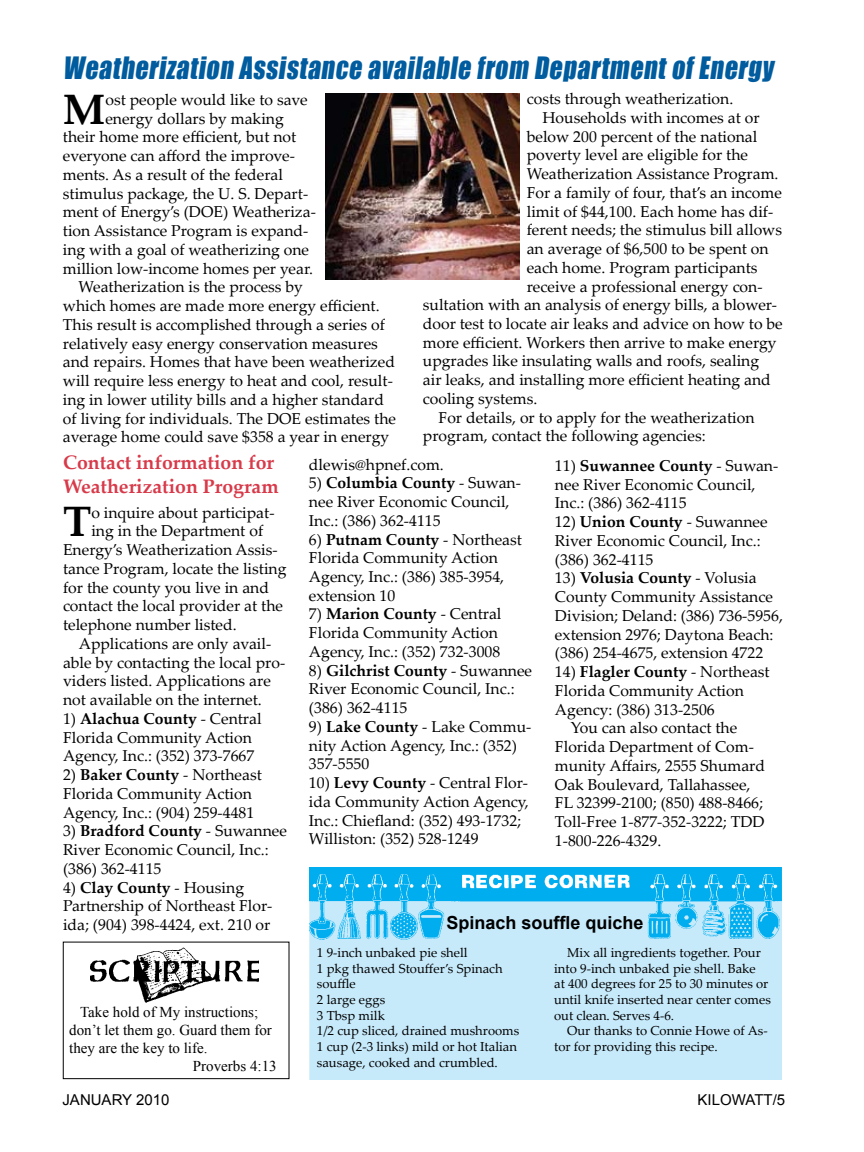
<style>
.page{position:relative;width:864px;height:1152px;background:#fff}
.page>*{position:absolute;margin:0;border:0;box-sizing:border-box;transform-origin:0 0}
.t1{font:700 42.6px "Palatino Linotype";color:#000}
.t2{font:28.35px "Impact";color:#005c9e;scale:.9 1}
.t3{font:700 19.5px/23.4px "Palatino Linotype";color:#d83a4a}
.t4{font:700 18px "Arial";color:#000}
.t5{font:15.75px/18.8px "Palatino Linotype";color:#000}
.t6{font:15px "Times New Roman";color:#000}
.t7{font:15px "Arial";color:#000}
.t8{font:13.05px/15.6px "Palatino Linotype";color:#000}
.s1{font-weight:700}
</style>
<div class="page">
<div style="left:309px;top:898px;width:473px;height:182px;background:#c7eafb"></div>
<img style="left:309px;top:867px;width:473px;height:72px">
<div style="left:63px;top:942px;width:226px;height:137px;border:1px solid #000"></div>
<img style="left:90px;top:948px;width:169px;height:55px">
<img style="left:326px;top:93px;width:194px;height:186px">
<h2 class="t2" style="left:63px;top:46px;width:797px">Weatherization Assistance available from DepartmentofEnergy</h2>
<h1 class="t1" style="left:63px;top:79px;width:44px">M</h1>
<p class="t5" style="left:105px;top:90px;width:204px">ost people would like to save</p>
<p class="t5" style="left:105px;top:108px;width:180px">energy dollars by making</p>
<p class="t5" style="left:63px;top:127px;width:235px">their home more efficient, but not</p>
<p class="t5" style="left:63px;top:146px;width:234px">everyone can afford the improve-</p>
<p class="t5" style="left:63px;top:165px;width:222px">ments. As a result of the federal</p>
<p class="t5" style="left:63px;top:183px;width:247px">stimulus package, the U. S. Depart-</p>
<p class="t5" style="left:63px;top:202px;width:255px">ment of Energy’s (DOE) Weatheriza-</p>
<p class="t5" style="left:63px;top:221px;width:247px">tion Assistance Program is expand-</p>
<p class="t5" style="left:63px;top:240px;width:248px">ing with a goal of weatherizing one</p>
<p class="t5" style="left:63px;top:258px;width:252px">million low-income homes per year.</p>
<p class="t5" style="left:79px;top:277px;width:226px">Weatherization is the process by</p>
<p class="t5" style="left:63px;top:296px;width:318px">which homes are made more energy efficient.</p>
<p class="t5" style="left:63px;top:314px;width:324px">This result is accomplished through a series of</p>
<p class="t5" style="left:63px;top:333px;width:317px">relatively easy energy conservation measures</p>
<p class="t5" style="left:63px;top:352px;width:334px">and repairs. Homes that have been weatherized</p>
<p class="t5" style="left:63px;top:371px;width:332px">will require less energy to heat and cool, result-</p>
<p class="t5" style="left:63px;top:389px;width:323px">ing in lower utility bills and a higher standard</p>
<p class="t5" style="left:63px;top:408px;width:335px">of living for individuals. The DOE estimates the</p>
<p class="t5" style="left:63px;top:427px;width:328px">average home could save $358 a year in energy</p>
<p class="t5" style="left:527px;top:89px;width:208px">costs through weatherization.</p>
<p class="t5" style="left:543px;top:108px;width:219px">Households with incomes at or</p>
<p class="t5" style="left:527px;top:126px;width:232px">below 200 percent of the national</p>
<p class="t5" style="left:527px;top:145px;width:223px">poverty level are eligible for the</p>
<p class="t5" style="left:527px;top:164px;width:253px">Weatherization Assistance Program.</p>
<p class="t5" style="left:527px;top:182px;width:257px">For a family of four, that’s an income</p>
<p class="t5" style="left:527px;top:201px;width:248px">limit of $44,100. Each home has dif-</p>
<p class="t5" style="left:527px;top:220px;width:257px">ferent needs; the stimulus bill allows</p>
<p class="t5" style="left:527px;top:239px;width:243px">an average of $6,500 to be spent on</p>
<p class="t5" style="left:527px;top:257px;width:232px">each home. Program participants</p>
<p class="t5" style="left:527px;top:276px;width:237px">receive a professional energy con-</p>
<p class="t5" style="left:423px;top:295px;width:356px">sultation with an analysis of energy bills, a blower-</p>
<p class="t5" style="left:423px;top:314px;width:361px">door test to locate air leaks and advice on how to be</p>
<p class="t5" style="left:423px;top:332px;width:355px">more efficient. Workers then arrive to make energy</p>
<p class="t5" style="left:423px;top:351px;width:338px">upgrades like insulating walls and roofs, sealing</p>
<p class="t5" style="left:423px;top:370px;width:350px">air leaks, and installing more efficient heating and</p>
<p class="t5" style="left:423px;top:389px;width:116px">cooling systems.</p>
<p class="t5" style="left:439px;top:407px;width:317px">For details, or to apply for the weatherization</p>
<p class="t5" style="left:423px;top:426px;width:284px">program, contact the following agencies:</p>
<p class="t3" style="left:63px;top:450px;width:217px">Contact information for<br>Weatherization Program</p>
<h1 class="t1" style="left:63px;top:492px;width:30px">T</h1>
<p class="t5" style="left:91px;top:502px;width:185px">o inquire about participat-</p>
<p class="t5" style="left:91px;top:521px;width:173px">ing in the Department of</p>
<p class="t5" style="left:63px;top:540px;width:216px">Energy’s Weatherization Assis-</p>
<p class="t5" style="left:63px;top:559px;width:225px">tance Program, locate the listing</p>
<p class="t5" style="left:63px;top:577px;width:208px">for the county you live in and</p>
<p class="t5" style="left:63px;top:596px;width:222px">contact the local provider at the</p>
<p class="t5" style="left:63px;top:615px;width:175px">telephone number listed.</p>
<p class="t5" style="left:79px;top:634px;width:194px">Applications are only avail-</p>
<p class="t5" style="left:63px;top:652px;width:224px">able by contacting the local pro-</p>
<p class="t5" style="left:63px;top:671px;width:209px">viders listed. Applications are</p>
<p class="t5" style="left:63px;top:690px;width:200px">not available on the internet.</p>
<p class="t5" style="left:63px;top:709px;width:200px">1) <span class="s1">Alachua County</span> - Central<br>Florida Community Action<br>Agency, Inc.: (352) 373-7667</p>
<p class="t5" style="left:63px;top:765px;width:200px">2) <span class="s1">Baker County</span> - Northeast<br>Florida Community Action<br>Agency, Inc.: (904) 259-4481</p>
<p class="t5" style="left:63px;top:821px;width:225px">3) <span class="s1">Bradford County</span> - Suwannee<br>River Economic Council, Inc.: (386) 362-4115</p>
<p class="t5" style="left:63px;top:877px;width:211px">4) <span class="s1">Clay County</span> - Housing<br>Partnership of Northeast Flor&shy;ida; (904) 398-4424, ext. 210 or</p>
<p class="t6" style="left:80px;top:1002px;width:180px">Take hold of My instructions;</p>
<p class="t6" style="left:69px;top:1020px;width:204px">don’t let them go. Guard them for</p>
<p class="t6" style="left:69px;top:1038px;width:140px">they are the key to life.</p>
<p class="t6" style="left:193px;top:1056px;width:85px">Proverbs 4:13</p>
<p class="t5" style="left:309px;top:454px;width:136px">dlewis@hpnef.com.</p>
<p class="t5" style="left:309px;top:473px;width:213px">5) <span class="s1">Columbia County</span> - Suwan&shy;nee River Economic Council,<br>Inc.: (386) 362-4115</p>
<p class="t5" style="left:309px;top:529px;width:214px">6) <span class="s1">Putnam County</span> - Northeast<br>Florida Community Action<br>Agency, Inc.: (386) 385-3954, extension 10</p>
<p class="t5" style="left:309px;top:604px;width:194px">7) <span class="s1">Marion County</span> - Central<br>Florida Community Action<br>Agency, Inc.: (352) 732-3008</p>
<p class="t5" style="left:309px;top:660px;width:225px">8) <span class="s1">Gilchrist County</span> - Suwannee<br>River Economic Council, Inc.: (386) 362-4115</p>
<p class="t5" style="left:309px;top:717px;width:224px">9) <span class="s1">Lake County</span> - Lake Commu&shy;nity Action Agency, Inc.: (352)<br>357-5550</p>
<p class="t5" style="left:309px;top:773px;width:221px">10) <span class="s1">Levy County</span> - Central Flor&shy;ida Community Action Agency,<br>Inc.: Chiefland: (352) 493-1732;<br>Williston: (352) 528-1249</p>
<p class="t5" style="left:555px;top:456px;width:225px">11) <span class="s1">Suwannee County</span> - Suwan&shy;nee River Economic Council,<br>Inc.: (386) 362-4115</p>
<p class="t5" style="left:555px;top:512px;width:214px">12) <span class="s1">Union County</span> - Suwannee<br>River Economic Council, Inc.: (386) 362-4115</p>
<p class="t5" style="left:555px;top:568px;width:229px">13) <span class="s1">Volusia County</span> - Volusia<br>County Community Assistance<br>Division; Deland: (386) 736-5956, extension 2976; Daytona Beach: (386) 254-4675, extension 4722</p>
<p class="t5" style="left:555px;top:662px;width:216px">14) <span class="s1">Flagler County</span> - Northeast</p>
<p class="t5" style="left:555px;top:680px;width:190px">Florida Community Action</p>
<p class="t5" style="left:555px;top:699px;width:161px">Agency: (386) 313-2506</p>
<p class="t5" style="left:571px;top:718px;width:168px">You can also contact the</p>
<p class="t5" style="left:555px;top:737px;width:201px">Florida Department of Com-</p>
<p class="t5" style="left:555px;top:755px;width:212px">munity Affairs, 2555 Shumard</p>
<p class="t5" style="left:555px;top:774px;width:197px">Oak Boulevard, Tallahassee,</p>
<p class="t5" style="left:555px;top:793px;width:210px">FL 32399-2100; (850) 488-8466;</p>
<p class="t5" style="left:555px;top:812px;width:211px">Toll-Free 1-877-352-3222; TDD</p>
<p class="t5" style="left:555px;top:830px;width:108px">1-800-226-4329.</p>
<p class="t4" style="left:446px;top:911px;width:199px">Spinach souffle quiche</p>
<p class="t8" style="left:317px;top:944px;width:204px">1 9-inch unbaked pie shell<br>1 pkg thawed Stouffer’s Spinach souffle<br>2 large eggs<br>3 Tbsp milk<br>1/2 cup sliced, drained mushrooms<br>1 cup (2-3 links) mild or hot Italian sausage, cooked and crumbled.</p>
<p class="t8" style="left:554px;top:944px;width:218px;text-indent:13px">Mix all ingredients together. Pour into 9-inch unbaked pie shell. Bake<br>at 400 degrees for 25 to 30 minutes or until knife inserted near center comes out clean. Serves 4-6.</p>
<p class="t8" style="left:554px;top:1023px;width:215px;text-indent:13px">Our thanks to Connie Howe of As&shy;tor for providing this recipe.</p>
<p class="t7" style="left:62px;top:1090px;width:108px">JANUARY 2010</p>
<p class="t7" style="left:698px;top:1090px;width:89px">KILOWATT/5</p>
</div>
